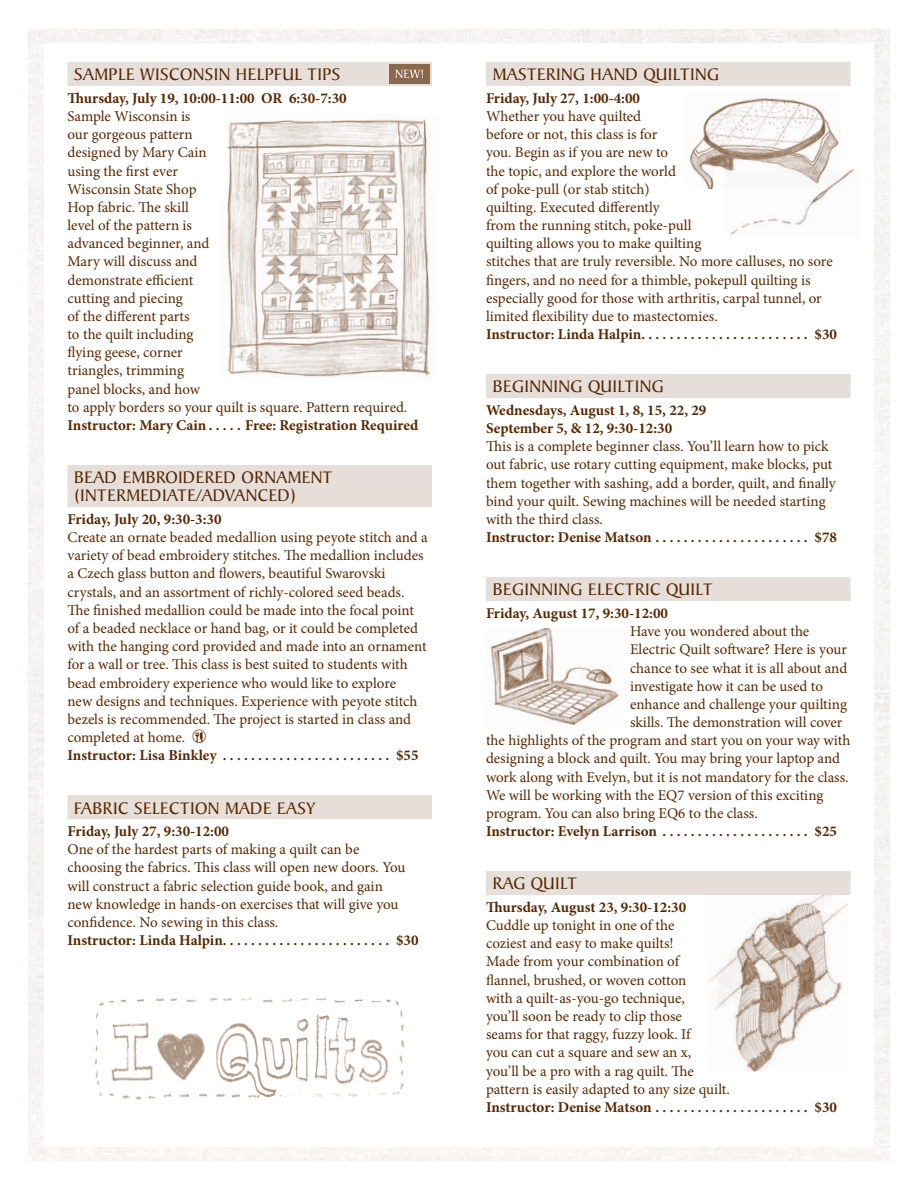
<style>
.page{position:relative;width:918px;height:1188px;background:#fff}
.page>*{position:absolute;margin:0;border:0;box-sizing:border-box;transform-origin:0 0}
.t1{font:18px/18px "Baker Signet";letter-spacing:.02em;color:#572700}
.t2{font:15px/18.1px "Minion Pro";letter-spacing:-.005em;color:#572700}
.t3{font:700 15px/18.1px "Minion Pro";color:#572700}
.s1{font-family:"Bundesbahn Pi Three";font-size:16.5px}
.s2{font-weight:700}
</style>
<div class="page">
<img style="left:28px;top:29px;width:862px;height:1132px">
<img style="left:703px;top:895px;width:145px;height:176px">
<div style="left:68px;top:62px;width:364px;height:24px;background:#e6dfd9"></div>
<div style="left:68px;top:465px;width:364px;height:24px;background:#e6dfd9"></div>
<div style="left:68px;top:483px;width:364px;height:24px;background:#e6dfd9"></div>
<div style="left:68px;top:795px;width:364px;height:24px;background:#e6dfd9"></div>
<div style="left:486px;top:62px;width:364px;height:24px;background:#e6dfd9"></div>
<div style="left:486px;top:374px;width:364px;height:24px;background:#e6dfd9"></div>
<div style="left:486px;top:577px;width:364px;height:24px;background:#e6dfd9"></div>
<div style="left:486px;top:871px;width:364px;height:24px;background:#e6dfd9"></div>
<img style="left:486px;top:628px;width:137px;height:101px">
<img style="left:218px;top:110px;width:222px;height:272px">
<img style="left:686px;top:92px;width:155px;height:97px">
<img style="left:86px;top:993px;width:335px;height:110px">
<img style="left:726px;top:170px;width:133px;height:67px">
<div style="left:389px;top:64px;width:41px;height:20px;background:#8a684d"></div>
<svg style="left:395px;top:70px;width:28px;height:8px"></svg>
<p class="t1" style="left:74px;top:66px;width:268px">SAMPLE WISCONSIN HELPFUL TIPS</p>
<p class="t3" style="left:68px;top:89px;width:281px">Thursday, July 19, 10:00-11:00 OR 6:30-7:30</p>
<p class="t2" style="left:68px;top:107px;width:341px">Sample Wisconsin is<br>our gorgeous pattern<br>designed by Mary Cain<br>using the first ever<br>Wisconsin State Shop<br>Hop fabric. The skill<br>level of the pattern is<br>advanced beginner, and<br>Mary will discuss and<br>demonstrate efficient<br>cutting and piecing<br>of the different parts<br>to the quilt including<br>flying geese, corner<br>triangles, trimming<br>panel blocks, and how<br>to apply borders so your quilt is square. Pattern required.</p>
<p class="t3" style="left:68px;top:416px;width:143px">Instructor: Mary Cain......</p>
<p class="t3" style="left:245px;top:416px;width:175px">Free: Registration Required</p>
<p class="t1" style="left:74px;top:469px;width:121px">BEAD EMBROIDERED</p>
<p class="t1" style="left:242px;top:469px;width:13px">ORN</p>
<p class="t1" style="left:74px;top:469px;width:260px;text-indent:202px">AMENT (INTERMEDIATE/ADVANCED)</p>
<p class="t3" style="left:68px;top:510px;width:156px">Friday, July 20, 9:30-3:30</p>
<p class="t2" style="left:68px;top:528px;width:362px">Create an ornate beaded medallion using peyote stitch and a variety of bead embroidery stitches. The medallion includes a Czech glass button and flowers, beautiful Swarovski crystals, and an assortment of richly-colored seed beads.<br>The finished medallion could be made into the focal point of a beaded necklace or hand bag, or it could be completed with the hanging cord provided and made into an ornament for a wall or tree. This class is best suited to students with bead embroidery experience who would like to explore<br>new designs and techniques. Experience with peyote stitch bezels is recommended. The project is started in class and completed at home. <span class="s1">(<br></span><span class="s2">Instructor: Lisa Binkley .........................</span></p>
<p class="t3" style="left:396px;top:746px;width:24px">$55</p>
<p class="t1" style="left:74px;top:799px;width:242px">FABRIC SELECTION MADE EASY</p>
<p class="t3" style="left:68px;top:822px;width:163px">Friday, July 27, 9:30-12:00</p>
<p class="t2" style="left:68px;top:840px;width:340px">One of the hardest parts of making a quilt can be choosing the fabrics. This class will open new doors. You will construct a fabric selection guide book, and gain new knowledge in hands-on exercises that will give you confidence. No sewing in this class.</p>
<p class="t3" style="left:68px;top:931px;width:160px">Instructor: Linda Halpin.........................</p>
<p class="t3" style="left:396px;top:931px;width:24px">$30</p>
<p class="t1" style="left:493px;top:66px;width:215px">MASTERING HAND QUILTING</p>
<p class="t3" style="left:486px;top:89px;width:156px">Friday, July 27, 1:00-4:00</p>
<p class="t2" style="left:486px;top:107px;width:348px">Whether you have quilted<br>before or not, this class is for<br>you. Begin as if you are new to<br>the topic, and explore the world<br>of poke-pull (or stab stitch)<br>quilting. Executed differently<br>from the running stitch, poke-pull<br>quilting allows you to make quilting<br>stitches that are truly reversible. No more calluses, no sore fingers, and no need for a thimble, pokepull quilting is especially good for those with arthritis, carpal tunnel, or limited flexibility due to mastectomies.</p>
<p class="t3" style="left:486px;top:325px;width:160px">Instructor: Linda Halpin.........................</p>
<p class="t3" style="left:814px;top:325px;width:24px">$30</p>
<p class="t1" style="left:493px;top:378px;width:160px">BEGINNING QUILTING</p>
<p class="t3" style="left:486px;top:401px;width:222px">Wednesdays, August 1, 8, 15, 22, 29<br>September 5, &amp; 12, 9:30-12:30</p>
<p class="t2" style="left:486px;top:438px;width:351px">This is a complete beginner class. You’ll learn how to pick out fabric, use rotary cutting equipment, make blocks, put them together with sashing, add a border, quilt, and finally bind your quilt. Sewing machines will be needed starting with the third class.</p>
<p class="t3" style="left:486px;top:528px;width:171px">Instructor: Denise Matson.......................</p>
<p class="t3" style="left:814px;top:528px;width:24px">$78</p>
<p class="t1" style="left:493px;top:581px;width:221px">BEGINNING ELECTRIC QUILT</p>
<p class="t3" style="left:486px;top:604px;width:184px">Friday, August 17, 9:30-12:00</p>
<p class="t2" style="left:630px;top:622px;width:181px">Have you wondered about the</p>
<p class="t2" style="left:630px;top:641px;width:219px">Electric Quilt software? Here is your</p>
<p class="t2" style="left:630px;top:659px;width:219px">chance to see what it is all about and</p>
<p class="t2" style="left:630px;top:677px;width:195px">investigate how it can be used to</p>
<p class="t2" style="left:630px;top:695px;width:219px">enhance and challenge your quilting</p>
<p class="t2" style="left:630px;top:713px;width:214px">skills. The demonstration will cover</p>
<p class="t2" style="left:486px;top:731px;width:366px">the highlights of the program and start you on your way with</p>
<p class="t2" style="left:486px;top:750px;width:356px">designing a block and quilt. You may bring your laptop and</p>
<p class="t2" style="left:486px;top:768px;width:364px">work along with Evelyn, but it is not mandatory for the class.</p>
<p class="t2" style="left:486px;top:786px;width:339px">We will be working with the EQ7 version of this exciting</p>
<p class="t2" style="left:486px;top:804px;width:273px">program. You can also bring EQ6 to the class.</p>
<p class="t3" style="left:486px;top:822px;width:178px">Instructor: Evelyn Larrison......................</p>
<p class="t3" style="left:814px;top:822px;width:24px">$25</p>
<p class="t1" style="left:493px;top:875px;width:86px">RAG QUILT</p>
<p class="t3" style="left:486px;top:898px;width:202px">Thursday, August 23, 9:30-12:30</p>
<p class="t2" style="left:486px;top:916px;width:245px">Cuddle up tonight in one of the<br>coziest and easy to make quilts!<br>Made from your combination of<br>flannel, brushed, or woven cotton<br>with a quilt-as-you-go technique,<br>you’ll soon be ready to clip those<br>seams for that raggy, fuzzy look. If<br>you can cut a square and sew an x,<br>you’ll be a pro with a rag quilt. The pattern is easily adapted to any size quilt.</p>
<p class="t3" style="left:486px;top:1098px;width:171px">Instructor: Denise Matson.......................</p>
<p class="t3" style="left:814px;top:1098px;width:24px">$30</p>
</div>
